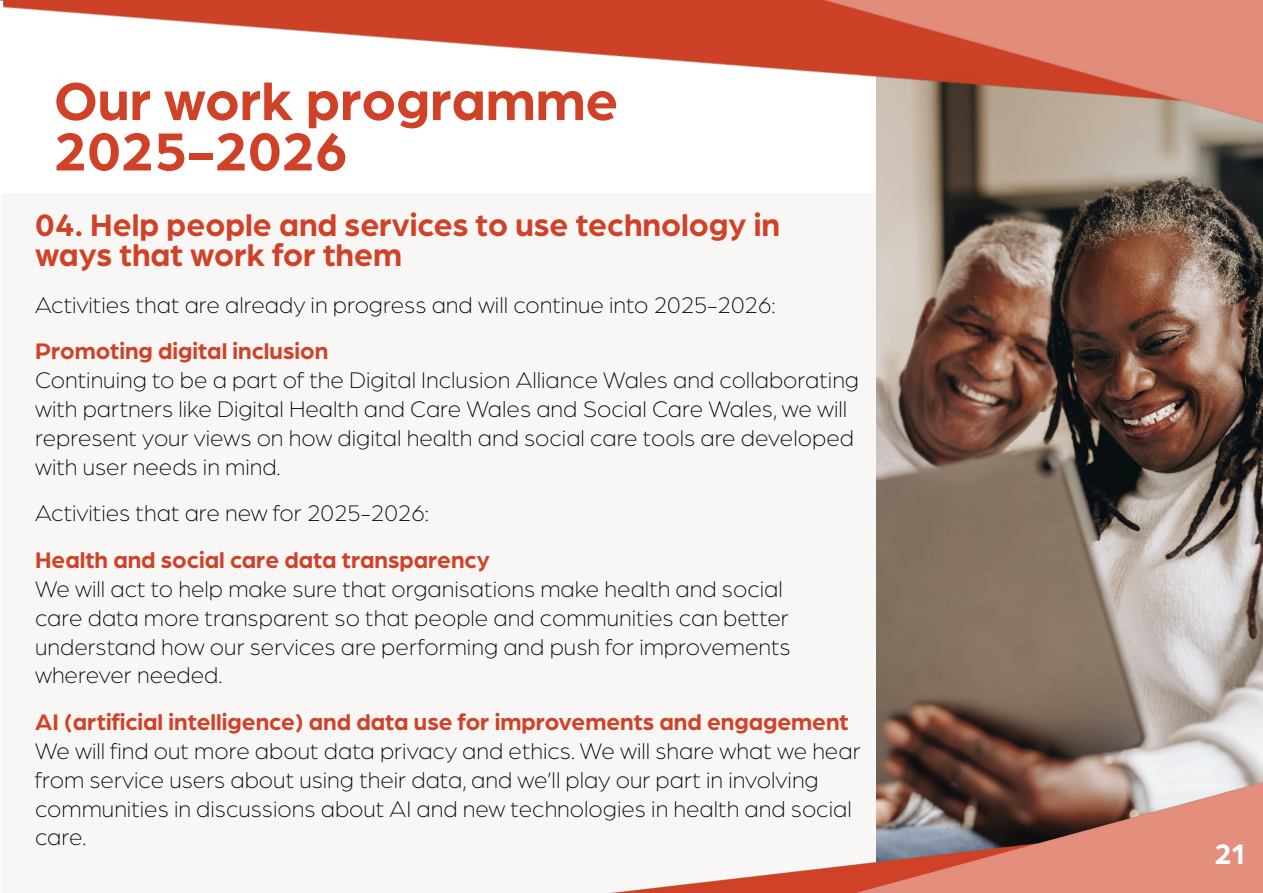
<style>
.page{position:relative;width:1263px;height:893px;background:#fff}
.page>*{position:absolute;margin:0;border:0;box-sizing:border-box;transform-origin:0 0}
.t1{font:700 57px "Arboria";color:#d04227}
.t2{font:700 33px/30px "Arboria";color:#d04227}
.t3{font:700 30px "Arboria";color:#fff}
.t4{font:300 24px/28.8px "Arboria";color:#000}
.t5{font:700 24px "Arboria";color:#d04227}
.s1{font-weight:700;color:#d04227}
</style>
<div class="page">
<div style="left:1px;top:193px;width:877px;height:700px;background:#f9f6f6"></div>
<img style="left:876px;top:274px;width:387px;height:492px">
<img style="left:610px;top:766px;width:653px;height:127px">
<img style="left:3px;top:0;width:1260px;height:274px">
<p class="t1" style="left:54px;top:62px;width:566px">Our work programme</p>
<p class="t1" style="left:54px;top:112px;width:295px">2025-2026</p>
<p class="t2" style="left:35px;top:208px;width:746px">04. Help people and services to use technology in ways that work for them</p>
<p class="t4" style="left:35px;top:290px;width:742px">Activities that are already in progress and will continue into 2025-2026:</p>
<p class="t4" style="left:35px;top:336px;width:826px"><span class="s1">Promoting digital inclusion<br></span>Continuing to be a part of the Digital Inclusion Alliance Wales and collaborating with partners like Digital Health and Care Wales and Social Care Wales, we will represent your views on how digital health and social care tools are developed with user needs in mind.</p>
<p class="t4" style="left:35px;top:498px;width:395px">Activities that are new for 2025-2026:</p>
<p class="t5" style="left:35px;top:544px;width:456px">Health and social care data transparency</p>
<p class="t4" style="left:35px;top:574px;width:757px">We will act to help make sure that organisations make health and social care data more transparent so that people and communities can better understand how our services are performing and push for improvements wherever needed.</p>
<p class="t5" style="left:35px;top:706px;width:815px">AI (artificial intelligence) and data use for improvements and engagement</p>
<p class="t4" style="left:35px;top:736px;width:827px">We will find out more about data privacy and ethics. We will share what we hear from service users about using their data, and we’ll play our part in involving communities in discussions about AI and new technologies in health and social care.</p>
<p class="t3" style="left:1214px;top:833px;width:33px">21</p>
</div>
